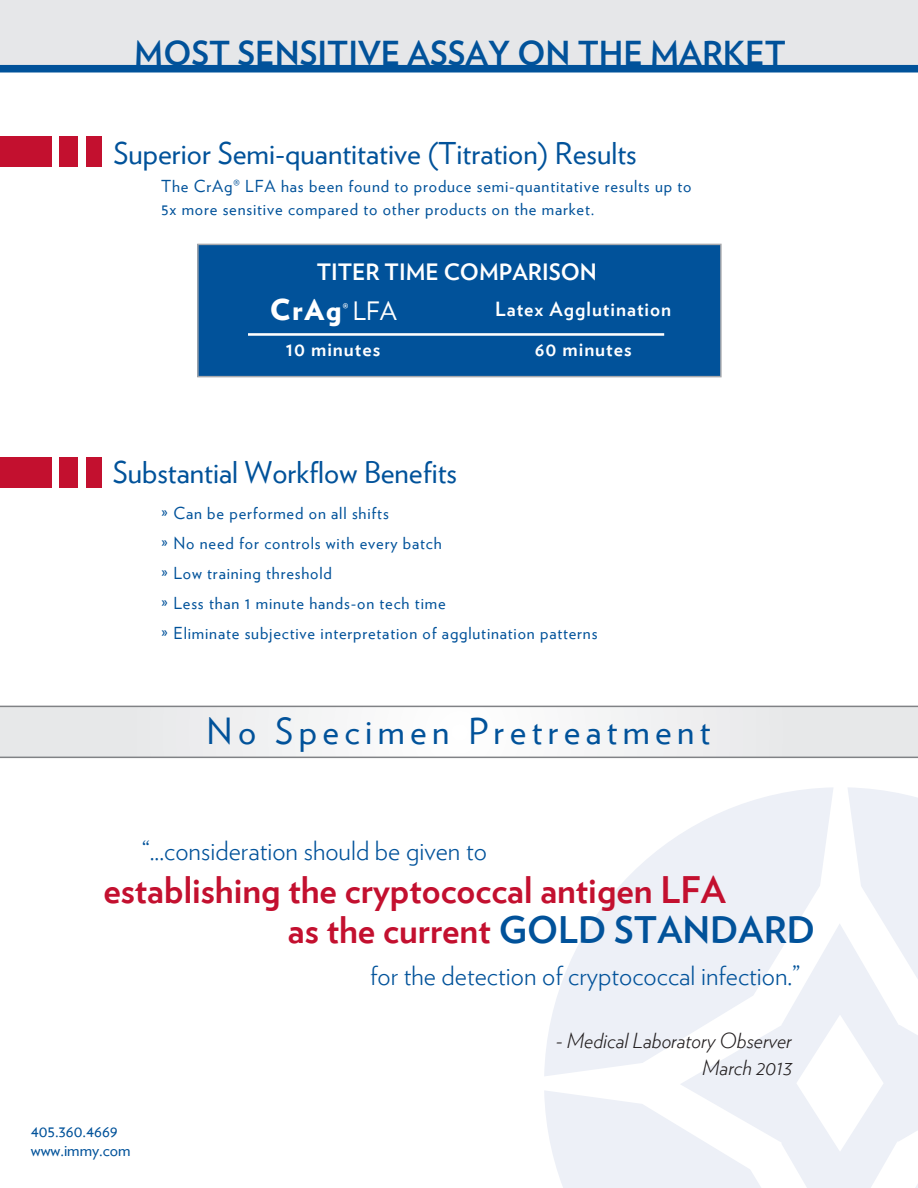
<style>
.page{position:relative;width:918px;height:1188px;background:#fff}
.page>*{position:absolute;margin:0;border:0;box-sizing:border-box;transform-origin:0 0}
.t1{font:700 36.6px/40.5px "Verlag";color:#c3102f}
.t2{font:36px "Verlag";letter-spacing:.15em;color:#01529a}
.t3{font:700 33px "Verlag";color:#01529a}
.t4{font:30px "Verlag";color:#01529a}
.t5{font:900 28.8px "Verlag";color:#fff}
.t6{font:300 26.4px "Verlag";color:#01529a}
.t7{font:700 22.5px "Verlag";color:#fff}
.t8{font:italic 300 20.7px/27px "Verlag";color:#231f20;text-align:right}
.t9{font:700 19.5px "Verlag";letter-spacing:.05em;color:#fff}
.t10{font:16.5px/30px "Verlag";letter-spacing:.05em;color:#01529a}
.t11{font:16.5px/19.5px "Verlag";color:#01529a}
.s1{font-weight:400;font-size:25.35px}
.s2{color:#01529a}
</style>
<div class="page">
<div style="left:197px;top:244px;width:525px;height:133px;background:#01529a"></div>
<div style="left:0;top:0;width:918px;height:70px;background:#e6e7e9"></div>
<hr style="left:248px;top:333px;width:416px;height:3px;background:#fff">
<div style="left:0;top:137px;width:51px;height:30px;background:#c3102f"></div>
<div style="left:60px;top:137px;width:18px;height:30px;background:#c3102f"></div>
<div style="left:87px;top:137px;width:15px;height:30px;background:#c3102f"></div>
<div style="left:0;top:457px;width:51px;height:30px;background:#c3102f"></div>
<div style="left:60px;top:457px;width:18px;height:30px;background:#c3102f"></div>
<div style="left:87px;top:457px;width:15px;height:30px;background:#c3102f"></div>
<div style="left:0;top:65px;width:918px;height:8px;background:#01529a"></div>
<svg style="left:544px;top:1091px;width:136px;height:97px"></svg>
<svg style="left:848px;top:787px;width:70px;height:136px"></svg>
<svg style="left:544px;top:787px;width:289px;height:289px;fill:#edf0f7"></svg>
<svg style="left:680px;top:923px;width:238px;height:265px;fill:#edf0f7"></svg>
<svg style="left:0;top:706px;width:918px;height:52px"></svg>
<p class="t3" style="left:134px;top:27px;width:653px">MOST SENSITIVE ASSAY ON THE MARKET</p>
<p class="t4" style="left:113px;top:131px;width:525px">Superior Semi-quantitative (Titration) Results</p>
<p class="t10" style="left:161px;top:174px;width:532px;line-height:22.5px">The CrAg® LFA has been found to produce semi-quantitative results up to<br>5x more sensitive compared to other products on the market.</p>
<p class="t7" style="left:317px;top:255px;width:282px">TITER TIME COMPARISON</p>
<p class="t9" style="left:495px;top:294px;width:178px">Latex Agglutination</p>
<p class="t9" style="left:286px;top:333px;width:96px">10 minutes</p>
<p class="t9" style="left:535px;top:333px;width:98px">60 minutes</p>
<p class="t5" style="left:270px;top:286px;width:129px">CrAg<sup>®</sup> <span class="s1">LFA</span></p>
<p class="t4" style="left:113px;top:450px;width:346px">Substantial Workflow Benefits</p>
<p class="t10" style="left:161px;top:498px;width:438px">» Can be performed on all shifts<br>» No need for controls with every batch<br>» Low training threshold<br>» Less than 1 minute hands-on tech time<br>» Eliminate subjective interpretation of agglutination patterns</p>
<p class="t2" style="left:207px;top:704px;width:505px">No Specimen Pretreatment</p>
<p class="t6" style="left:142px;top:831px;width:346px">“...consideration should be given to</p>
<p class="t1" style="left:288px;top:867px;width:529px;text-indent:-185px">establishing the cryptococcal antigen LFA<br>as the current <span class="s2">GOLD STANDARD</span></p>
<p class="t6" style="left:370px;top:957px;width:431px">for the detection of cryptococcal infection.”</p>
<p class="t11" style="left:31px;top:1120px;width:101px">405.360.4669 www.immy.com</p>
<p class="t8" style="left:556px;top:1026px;width:237px">- Medical Laboratory Observer<br>March 2013</p>
</div>
